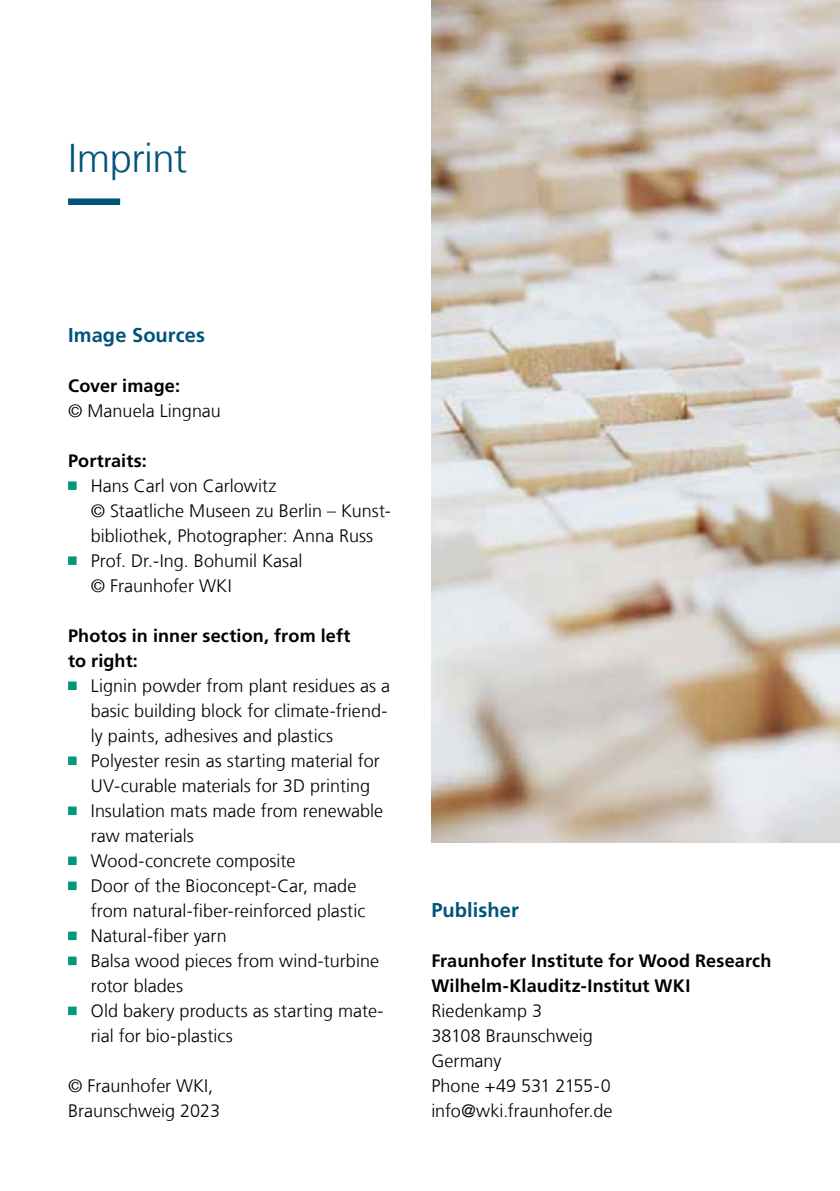
<style>
.page{position:relative;width:840px;height:1191px;background:#fff}
.page>*{position:absolute;margin:0;border:0;box-sizing:border-box;transform-origin:0 0}
.t1{font:300 40px "Frutiger LT Com";letter-spacing:-.015em;color:#005478}
.t2{font:700 20px "Frutiger LT Com";letter-spacing:.005em;color:#005478}
.t3{font:300 18px/25px "Frutiger LT Com";color:#000}
.t4{font:700 18px/25px "Frutiger LT Com";letter-spacing:.01em;color:#000}
</style>
<div class="page">
<img style="left:431px;top:0;width:408px;height:842px">
<svg style="left:68px;top:198px;width:53px;height:7px"></svg>
<svg style="left:68px;top:481px;width:9px;height:9px"></svg>
<svg style="left:68px;top:556px;width:9px;height:9px"></svg>
<svg style="left:68px;top:681px;width:9px;height:9px"></svg>
<svg style="left:68px;top:756px;width:9px;height:9px"></svg>
<svg style="left:68px;top:806px;width:9px;height:9px"></svg>
<svg style="left:68px;top:856px;width:9px;height:9px"></svg>
<svg style="left:68px;top:881px;width:9px;height:9px"></svg>
<svg style="left:68px;top:931px;width:9px;height:9px"></svg>
<svg style="left:68px;top:956px;width:9px;height:9px"></svg>
<svg style="left:68px;top:1006px;width:9px;height:9px"></svg>
<h1 class="t1" style="left:68px;top:135px;width:120px">Imprint</h1>
<p class="t2" style="left:68px;top:323px;width:138px">Image Sources</p>
<p class="t4" style="left:68px;top:373px;width:113px">Cover image:</p>
<p class="t3" style="left:68px;top:398px;width:154px">© Manuela Lingnau</p>
<p class="t4" style="left:68px;top:448px;width:80px">Portraits:</p>
<p class="t3" style="left:91px;top:473px;width:301px">Hans Carl von Carlowitz<br>© Staatliche Museen zu Berlin – Kunst&shy;bibliothek, Photographer: Anna Russ<br>Prof. Dr.-Ing. Bohumil Kasal<br>© Fraunhofer WKI</p>
<p class="t4" style="left:68px;top:623px;width:284px">Photos in inner section, from left to right:</p>
<p class="t3" style="left:91px;top:673px;width:301px">Lignin powder from plant residues as a basic building block for climate-friend&shy;ly paints, adhesives and plastics<br>Polyester resin as starting material for<br>UV-curable materials for 3D printing<br>Insulation mats made from renewable raw materials<br>Wood-concrete composite<br>Door of the Bioconcept-Car, made from natural-fiber-reinforced plastic<br>Natural-fiber yarn<br>Balsa wood pieces from wind-turbine rotor blades<br>Old bakery products as starting mate&shy;rial for bio-plastics</p>
<p class="t3" style="left:68px;top:1073px;width:153px">© Fraunhofer WKI,<br>Braunschweig 2023</p>
<p class="t2" style="left:431px;top:898px;width:89px">Publisher</p>
<p class="t4" style="left:431px;top:948px;width:341px">Fraunhofer Institute for Wood Research<br>Wilhelm-Klauditz-Institut WKI</p>
<p class="t3" style="left:431px;top:998px;width:183px">Riedenkamp 3<br>38108 Braunschweig<br>Germany<br>Phone +49 531 2155-0 info@wki.fraunhofer.de</p>
</div>
